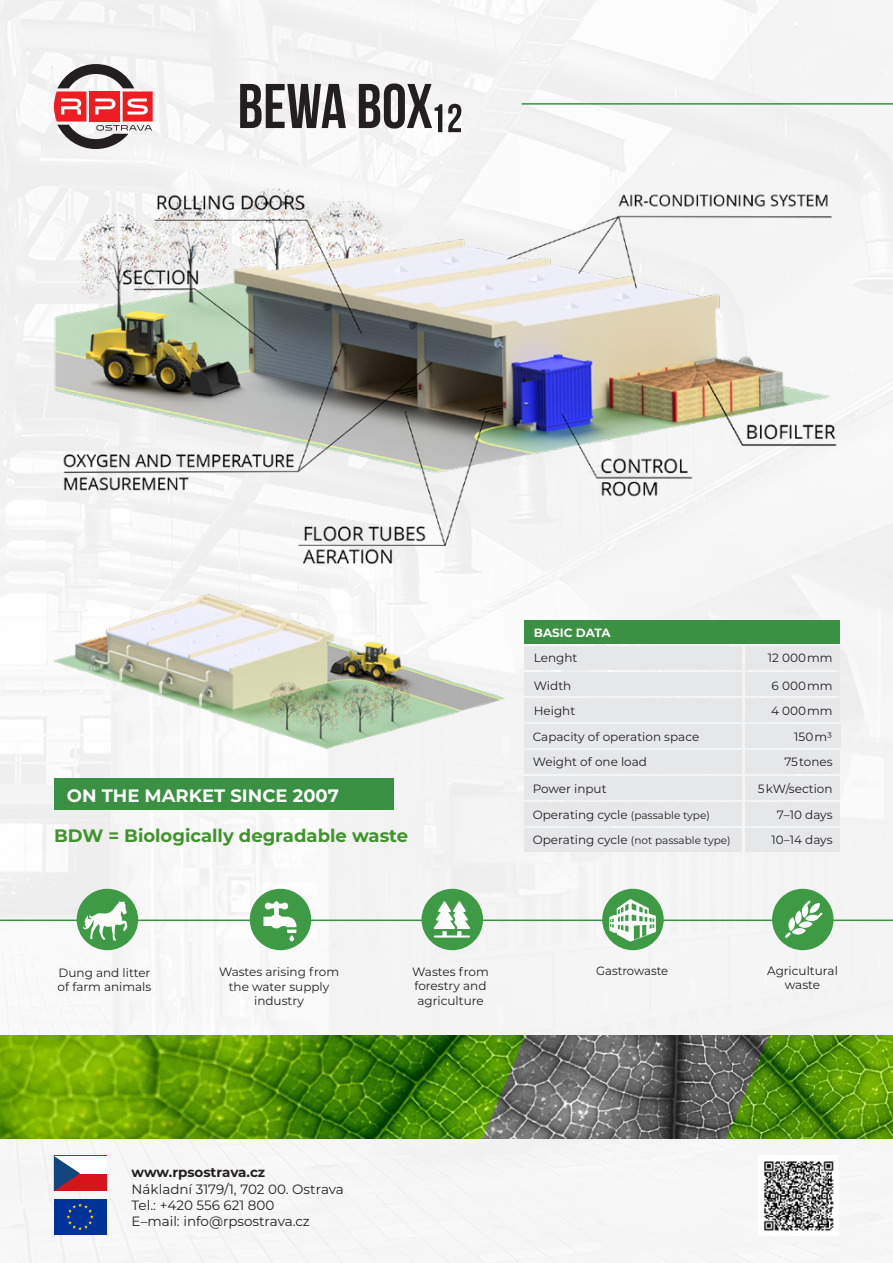
<style>
.page{position:relative;width:893px;height:1263px;background:#f5f5f5}
.page>*{position:absolute;margin:0;border:0;box-sizing:border-box;transform-origin:0 0}
.t1{font:63px "Bebas Neue";color:#231f20}
.t2{font:700 18px "Montserrat";color:#3f942c}
.t3{font:700 18px "Montserrat";color:#fcfcfc}
.t4{font:13.5px "Montserrat";color:#231f20}
.t5{font:700 13.5px "Montserrat";letter-spacing:-.005em;color:#231f20}
.t6{font:12px/14.4px "Montserrat";color:#231f20}
.t7{font:700 12px "Montserrat";color:#fcfcfc}
.t8{font:10.5px "Montserrat";color:#231f20}
.s1{font-size:12px}
.s2{font-size:10.5px}
</style>
<div class="page">
<svg style="left:54px;top:64px;width:99px;height:28px"></svg>
<img style="left:0;top:1035px;width:893px;height:103px">
<div style="left:524px;top:620px;width:316px;height:23px;background:#3a9043"></div>
<div style="left:524px;top:646px;width:218px;height:23px;background:#e6e7e9"></div>
<div style="left:524px;top:672px;width:218px;height:23px;background:#e6e7e9"></div>
<div style="left:524px;top:698px;width:218px;height:23px;background:#e6e7e9"></div>
<div style="left:524px;top:724px;width:218px;height:23px;background:#e6e7e9"></div>
<div style="left:524px;top:750px;width:218px;height:23px;background:#e6e7e9"></div>
<div style="left:524px;top:776px;width:218px;height:23px;background:#e6e7e9"></div>
<div style="left:524px;top:802px;width:218px;height:23px;background:#e6e7e9"></div>
<div style="left:524px;top:828px;width:218px;height:23px;background:#e6e7e9"></div>
<div style="left:745px;top:646px;width:95px;height:23px;background:#e6e7e9"></div>
<div style="left:745px;top:672px;width:95px;height:23px;background:#e6e7e9"></div>
<div style="left:745px;top:698px;width:95px;height:23px;background:#e6e7e9"></div>
<div style="left:745px;top:724px;width:95px;height:23px;background:#e6e7e9"></div>
<div style="left:745px;top:750px;width:95px;height:23px;background:#e6e7e9"></div>
<div style="left:745px;top:776px;width:95px;height:23px;background:#e6e7e9"></div>
<div style="left:745px;top:802px;width:95px;height:23px;background:#e6e7e9"></div>
<div style="left:745px;top:828px;width:95px;height:23px;background:#e6e7e9"></div>
<img style="left:759px;top:1155px;width:80px;height:80px">
<div style="left:54px;top:1199px;width:52px;height:35px;background:#039"></div>
<svg style="left:67px;top:1203px;width:27px;height:27px"></svg>
<div style="left:54px;top:1156px;width:52px;height:35px;background:#d7141a"></div>
<div style="left:54px;top:1156px;width:52px;height:17px;background:#fff"></div>
<svg style="left:54px;top:1156px;width:26px;height:35px"></svg>
<div style="left:55px;top:779px;width:339px;height:31px;background:#3a9043"></div>
<hr style="left:0;top:919px;width:893px;height:2px;background:#3a9043">
<div style="left:772px;top:889px;width:61px;height:61px;background:#3e9a45;border-radius:50%"></div>
<svg style="left:785px;top:900px;width:37px;height:38px"></svg>
<div style="left:602px;top:889px;width:62px;height:61px;background:#3e9a45;border-radius:50%"></div>
<svg style="left:609px;top:899px;width:47px;height:43px"></svg>
<div style="left:422px;top:889px;width:61px;height:61px;background:#3e9a45;border-radius:50%"></div>
<svg style="left:434px;top:901px;width:36px;height:36px"></svg>
<div style="left:77px;top:889px;width:61px;height:61px;background:#3e9a45;border-radius:50%"></div>
<svg style="left:83px;top:901px;width:44px;height:40px"></svg>
<div style="left:250px;top:889px;width:61px;height:61px;background:#3e9a45;border-radius:50%"></div>
<svg style="left:263px;top:901px;width:33px;height:40px"></svg>
<img style="left:0;top:92px;width:893px;height:526px">
<img style="left:0;top:574px;width:506px;height:188px">
<p class="t1" style="left:238px;top:72px;width:227px">bEWA BOX₁₂</p>
<p class="t3" style="left:67px;top:783px;width:273px">ON THE MARKET SINCE 2007</p>
<p class="t2" style="left:54px;top:822px;width:355px">BDW = Biologically degradable waste</p>
<p class="t7" style="left:534px;top:624px;width:78px">BASIC DATA</p>
<p class="t6" style="left:534px;top:650px;width:45px">Lenght</p>
<p class="t6" style="left:534px;top:678px;width:39px">Width</p>
<p class="t6" style="left:534px;top:703px;width:43px">Height</p>
<p class="t6" style="left:533px;top:729px;width:168px">Capacity of operation space</p>
<p class="t6" style="left:533px;top:754px;width:116px">Weight of one load</p>
<p class="t6" style="left:533px;top:781px;width:75px">Power input</p>
<p class="t8" style="left:533px;top:833px;width:199px"><span class="s1">Operating cycle</span> (not passable type)</p>
<p class="t6" style="left:533px;top:807px;width:179px">Operating cycle <span class="s2">(passable type)</span></p>
<p class="t6" style="left:768px;top:650px;width:66px">12 000 mm</p>
<p class="t6" style="left:772px;top:678px;width:62px">6 000 mm</p>
<p class="t6" style="left:771px;top:703px;width:63px">4 000 mm</p>
<p class="t6" style="left:794px;top:729px;width:40px">150 m3</p>
<p class="t6" style="left:784px;top:754px;width:50px">75 tones</p>
<p class="t6" style="left:758px;top:781px;width:76px">5 kW/section</p>
<p class="t6" style="left:777px;top:807px;width:57px">7–10 days</p>
<p class="t6" style="left:771px;top:832px;width:63px">10–14 days</p>
<p class="t6" style="left:58px;top:965px;width:95px">Dung and litter of farm animals</p>
<p class="t6" style="left:219px;top:964px;width:122px;text-align:center">Wastes arising from the water supply industry</p>
<p class="t6" style="left:412px;top:964px;width:78px">Wastes from forestry and agriculture</p>
<p class="t6" style="left:596px;top:963px;width:74px">Gastrowaste</p>
<p class="t6" style="left:767px;top:963px;width:72px;text-align:center">Agricultural waste</p>
<p class="t5" style="left:132px;top:1163px;width:135px">www.rpsostrava.cz</p>
<p class="t4" style="left:132px;top:1179px;width:214px">Nákladní 3179/1, 702 00. Ostrava</p>
<p class="t4" style="left:132px;top:1196px;width:144px">Tel.: +420 556 621 800</p>
<p class="t4" style="left:132px;top:1212px;width:180px">E–mail: info@rpsostrava.cz</p>
</div>
